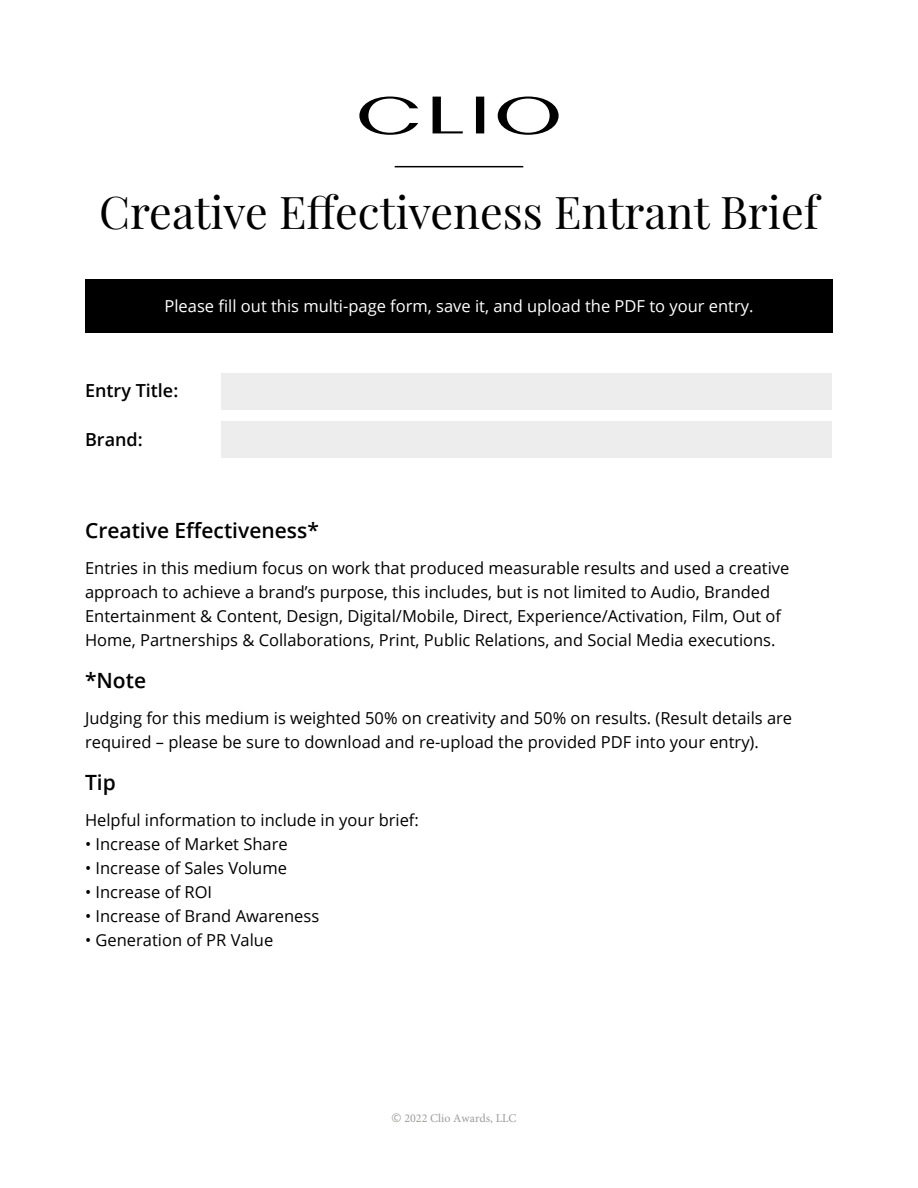
<style>
.page{position:relative;width:918px;height:1188px;background:#fff}
.page>*{position:absolute;margin:0;border:0;box-sizing:border-box;transform-origin:0 0}
.t1{font:45px "Playfair Display";color:#000}
.t2{font:600 21px "Open Sans";color:#000}
.t3{font:600 18px "Open Sans";color:#000}
.t4{font:16.5px/24px "Open Sans";color:#000}
.t5{font:16.5px "Open Sans";color:#fff}
.t6{font:12px "Minion Pro";color:#9d9d9c}
.s1{font-family:"Open Sans"}
</style>
<div class="page">
<svg style="left:433px;top:97px;width:30px;height:36px"></svg>
<svg style="left:476px;top:97px;width:8px;height:36px"></svg>
<svg style="left:498px;top:97px;width:61px;height:38px"></svg>
<svg style="left:359px;top:97px;width:59px;height:38px"></svg>
<div style="left:85px;top:280px;width:748px;height:53px;background:#000"></div>
<hr style="left:395px;top:166px;width:128px;height:1px;background:#000">
<div style="left:221px;top:373px;width:611px;height:37px;background:#ededed"></div>
<div style="left:221px;top:421px;width:611px;height:37px;background:#ededed"></div>
<h1 class="t1" style="left:99px;top:184px;width:721px">Creative Effectiveness Entrant Brief</h1>
<p class="t5" style="left:165px;top:295px;width:590px">Please fill out this multi-page form, save it, and upload the PDF to your entry.</p>
<p class="t3" style="left:85px;top:378px;width:95px">Entry Title:</p>
<p class="t3" style="left:85px;top:427px;width:59px">Brand:</p>
<p class="t2" style="left:85px;top:516px;width:235px">Creative Effectiveness*</p>
<p class="t4" style="left:85px;top:555px;width:706px">Entries in this medium focus on work that produced measurable results and used a creative approach to achieve a brand’s purpose, this includes, but is not limited to Audio, Branded Entertainment &amp; Content, Design, Digital/Mobile, Direct, Experience/Activation, Film, Out of Home, Partnerships &amp; Collaborations, Print, Public Relations, and Social Media executions.</p>
<p class="t2" style="left:85px;top:666px;width:63px">*Note</p>
<p class="t4" style="left:85px;top:705px;width:709px">Judging for this medium is weighted 50% on creativity and 50% on results. (Result details are required – please be sure to download and re-upload the provided PDF into your entry).</p>
<p class="t2" style="left:85px;top:768px;width:32px">Tip</p>
<p class="t4" style="left:85px;top:807px;width:335px">Helpful information to include in your brief:</p>
<p class="t4" style="left:85px;top:831px;width:204px">• Increase of Market Share</p>
<p class="t4" style="left:85px;top:855px;width:204px">• Increase of Sales Volume</p>
<p class="t4" style="left:85px;top:879px;width:129px">• Increase of ROI</p>
<p class="t4" style="left:85px;top:903px;width:236px">• Increase of Brand Awareness</p>
<p class="t4" style="left:85px;top:927px;width:190px">• Generation of PR Value</p>
<p class="t6" style="left:391px;top:1110px;width:127px"><span class="s1">©</span> 2022 Clio Awards, LLC</p>
</div>
